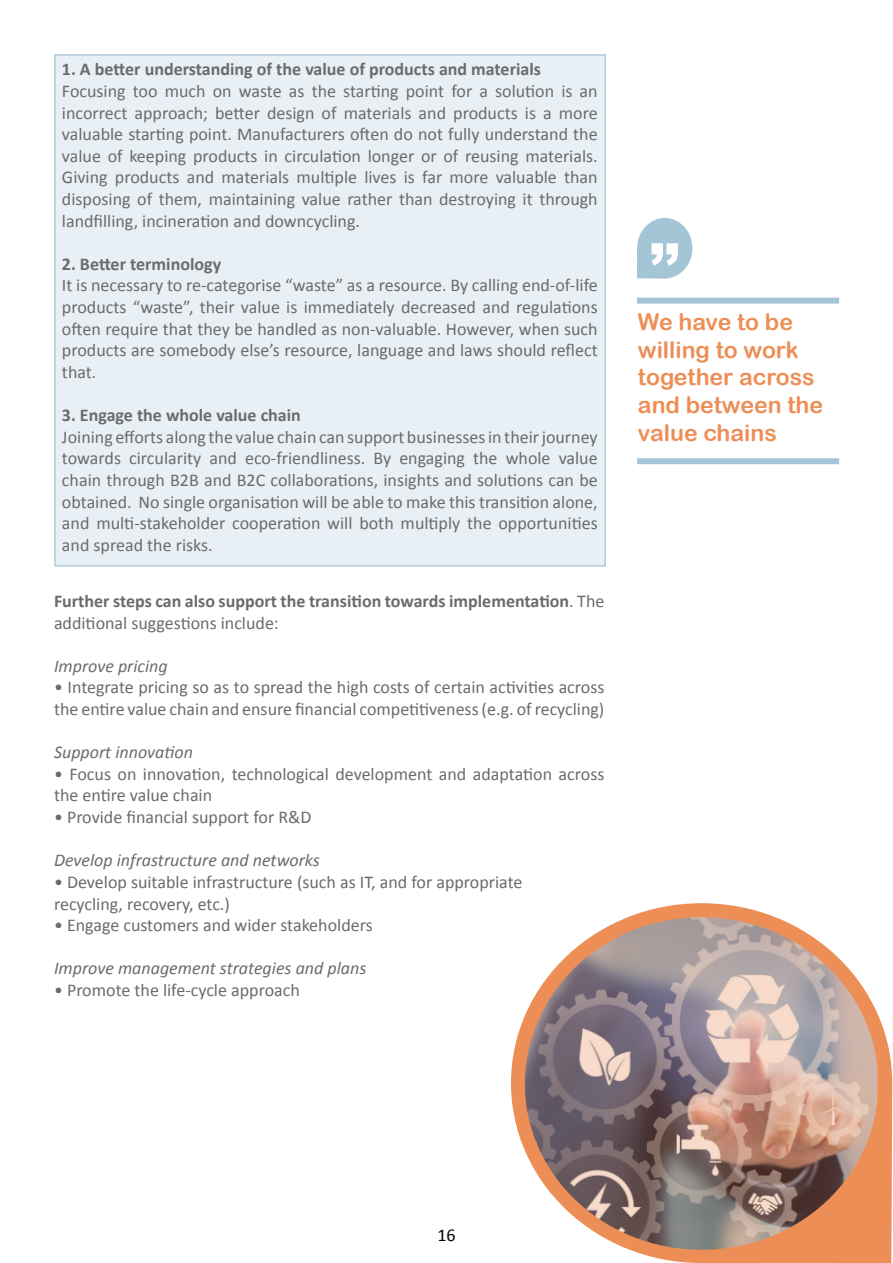
<style>
.page{position:relative;width:893px;height:1263px;background:#fff}
.page>*{position:absolute;margin:0;border:0;box-sizing:border-box;transform-origin:0 0}
.t1{font:23.1px/27.6px "Arial Rounded MT Bold";color:#ed8e56}
.t2{font:18px/21.6px "Calibri";color:#6a6b6d;text-align:justify}
.t3{font:700 18px/21.6px "Calibri";color:#6a6b6d}
.t4{font:italic 18px "Calibri";color:#6a6b6d}
.t5{font:18px "Calibri";color:#000}
.s1{font-weight:400}
</style>
<div class="page">
<div style="left:54px;top:54px;width:552px;height:513px;background:#e5eef4;border:2px solid #a4c5d5"></div>
<div style="left:637px;top:298px;width:202px;height:6px;background:#a4c5d5"></div>
<div style="left:637px;top:458px;width:202px;height:6px;background:#a4c5d5"></div>
<svg style="left:637px;top:218px;width:56px;height:61px"></svg>
<svg style="left:511px;top:903px;width:381px;height:360px"></svg>
<img style="left:525px;top:917px;width:353px;height:333px">
<p class="t3" style="left:62px;top:59px;width:480px">1. A better understanding of the value of products and materials</p>
<p class="t2" style="left:62px;top:80px;width:537px">Focusing too much on waste as the starting point for a solution is an incorrect approach; better design of materials and products is a more valuable starting point. Manufacturers often do not fully understand the value of keeping products in circulation longer or of reusing materials.<br>Giving products and materials multiple lives is far more valuable than disposing of them, maintaining value rather than destroying it through landfilling, incineration and downcycling.</p>
<p class="t3" style="left:62px;top:253px;width:161px">2. Better terminology</p>
<p class="t2" style="left:62px;top:275px;width:537px">It is necessary to re-categorise “waste” as a resource. By calling end-of-life products “waste”, their value is immediately decreased and regulations often require that they be handled as non-valuable. However, when such products are somebody else’s resource, language and laws should reflect that.</p>
<p class="t3" style="left:62px;top:404px;width:240px">3. Engage the whole value chain</p>
<p class="t2" style="left:62px;top:426px;width:537px">Joining efforts along the value chain can support businesses in their journey towards circularity and eco-friendliness. By engaging the whole value chain through B2B and B2C collaborations, insights and solutions can be obtained. No single organisation will be able to make this transition alone, and multi-stakeholder cooperation will both multiply the opportunities and spread the risks.</p>
<p class="t3" style="left:54px;top:590px;width:552px">Further steps can also support the transition towards implementation<span class="s1">. The additional suggestions include:</span></p>
<p class="t4" style="left:54px;top:654px;width:115px">Improve pricing</p>
<p class="t2" style="left:54px;top:677px;width:552px">• Integrate pricing so as to spread the high costs of certain activities across the entire value chain and ensure financial competitiveness (e.g. of recycling)</p>
<p class="t4" style="left:54px;top:740px;width:140px">Support innovation</p>
<p class="t2" style="left:54px;top:763px;width:552px">• Focus on innovation, technological development and adaptation across the entire value chain</p>
<p class="t2" style="left:54px;top:806px;width:259px">• Provide financial support for R&amp;D</p>
<p class="t4" style="left:54px;top:848px;width:267px">Develop infrastructure and networks</p>
<p class="t2" style="left:54px;top:871px;width:470px">• Develop suitable infrastructure (such as IT, and for appropriate recycling, recovery, etc.)</p>
<p class="t2" style="left:54px;top:914px;width:320px">• Engage customers and wider stakeholders</p>
<p class="t4" style="left:54px;top:956px;width:314px">Improve management strategies and plans</p>
<p class="t2" style="left:54px;top:979px;width:247px">• Promote the life-cycle approach</p>
<p class="t1" style="left:638px;top:308px;width:187px">We have to be willing to work together across and between the value chains</p>
<p class="t5" style="left:437px;top:1223px;width:20px">16</p>
</div>
